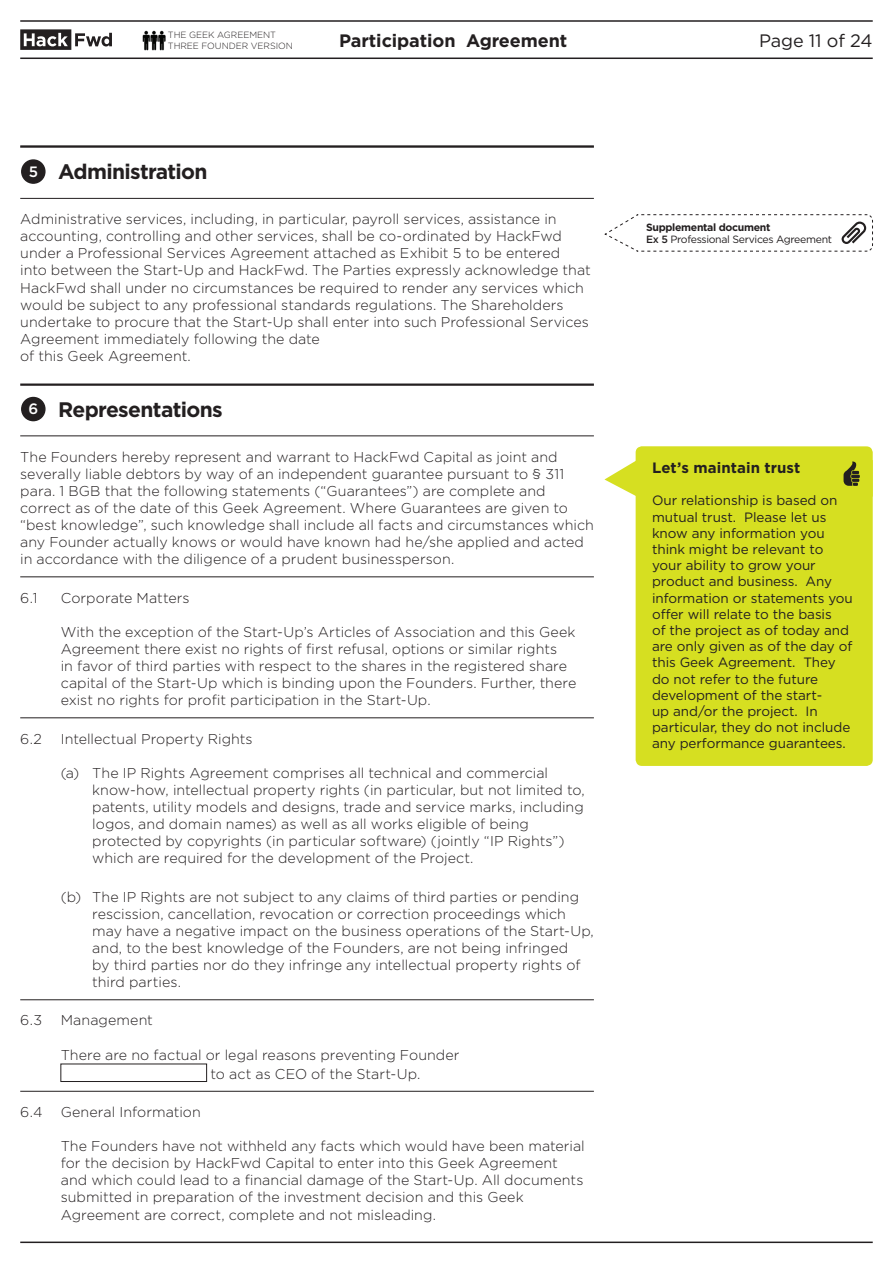
<style>
.page{position:relative;width:893px;height:1263px;background:#fff}
.page>*{position:absolute;margin:0;border:0;box-sizing:border-box;transform-origin:0 0}
.t1{font:700 21px "Gotham";letter-spacing:-.03em;color:#231f20}
.t2{font:700 18px "Gotham";letter-spacing:-.005em;color:#231f20}
.t3{font:18px "Gotham";letter-spacing:-.005em;color:#231f20}
.t4{font:700 15px "Gotham";letter-spacing:.005em;color:#231f20}
.t5{font:500 15px "Gotham";color:#fff}
.t6{font:300 14.25px/17.1px "Gotham";letter-spacing:-.005em;color:#231f20}
.t7{font:13.5px/16.2px "Gotham";letter-spacing:-.005em;color:#231f20}
.t8{font:10.5px/12.6px "Gotham";letter-spacing:-.03em;color:#231f20}
.t9{font:300 9px/10.8px "Gotham";letter-spacing:-.005em;color:#231f20}
.s1{font-weight:700}
.s2{font-weight:500}
</style>
<div class="page">
<hr style="left:20px;top:1241px;width:853px;height:2px;background:#231f20">
<svg style="left:20px;top:29px;width:92px;height:21px"></svg>
<hr style="left:20px;top:20px;width:853px;height:2px;background:#231f20">
<hr style="left:20px;top:58px;width:853px;height:1px;background:#231f20">
<img style="left:143px;top:31px;width:22px;height:20px">
<div style="left:22px;top:398px;width:23px;height:23px;background:#231f20;border-radius:50%"></div>
<div style="left:21px;top:397px;width:25px;height:24px;border:1px solid #231f20;border-radius:50%"></div>
<hr style="left:20px;top:436px;width:574px;height:1px;background:#231f20">
<hr style="left:20px;top:577px;width:574px;height:1px;background:#231f20">
<hr style="left:20px;top:717px;width:574px;height:1px;background:#231f20">
<hr style="left:20px;top:999px;width:574px;height:1px;background:#231f20">
<hr style="left:20px;top:1091px;width:574px;height:1px;background:#231f20">
<hr style="left:20px;top:383px;width:574px;height:3px;background:#231f20">
<div style="left:22px;top:160px;width:23px;height:23px;background:#231f20;border-radius:50%"></div>
<div style="left:21px;top:159px;width:25px;height:25px;border:1px solid #231f20;border-radius:50%"></div>
<hr style="left:20px;top:198px;width:574px;height:1px;background:#231f20">
<hr style="left:20px;top:145px;width:574px;height:3px;background:#231f20">
<div style="left:636px;top:446px;width:237px;height:320px;background:#d6df21;border-radius:6px"></div>
<svg style="left:604px;top:460px;width:269px;height:37px"></svg>
<svg style="left:604px;top:214px;width:269px;height:38px"></svg>
<p class="t9" style="left:168px;top:30px;width:125px">The geek agreement<br>Three Foun der version</p>
<p class="t2" style="left:339px;top:28px;width:230px">Participation Agreement</p>
<p class="t3" style="left:759px;top:29px;width:115px">Page 11 of 24</p>
<h1 class="t1" style="left:58px;top:158px;width:151px">Administration</h1>
<p class="t5" style="left:29px;top:162px;width:11px">5</p>
<p class="t6" style="left:20px;top:210px;width:572px">Administrative services, including, in particular, payroll services, assistance in accounting, controlling and other services, shall be co-ordinated by H ackFwd under a Professional Services Agreement attached as Exhibit 5 to be entered<br>into between the Start-U p and H ackFwd. The Parties expressly acknowledge that HackFwd shall under no circumstances be required to render any services which would be subject to any professional standards regulations. The Shareholders undertake to procure that the Start-U p shall enter into such Professional Services Agreement immediately following the date<br>of this Geek Agreement.</p>
<h1 class="t1" style="left:58px;top:395px;width:166px">Representations</h1>
<p class="t5" style="left:28px;top:399px;width:11px">6</p>
<p class="t6" style="left:20px;top:448px;width:575px">The Founders hereby represent and warrant to HackFwd Capital as joint and severally liable debtors by way of an independent guarantee pursuant to § 311 para. 1 BG B that the following statements (“G uarantees”) are complete and correct as of the date of this Geek Agreement. Where G uarantees are given to “best knowledge”, such knowledge shall include all facts and circumstances which any Founder actually knows or would have known had he/she applied and acted in accordance with the diligence of a prudent businessperson.</p>
<p class="t6" style="left:20px;top:589px;width:19px">6.1</p>
<p class="t6" style="left:61px;top:589px;width:130px">Corporate M atters</p>
<p class="t6" style="left:61px;top:623px;width:517px">With the exception of the Start-U p’s Articles of Association and this Geek Agreement there exist no rights of first refusal, options or similar rights<br>in favor of third parties with respect to the shares in the registered share capital of the Start-U p which is binding upon the Founders. Further, there exist no rights for profit participation in the Start-U p.</p>
<p class="t6" style="left:20px;top:730px;width:234px">6.2 I ntellectual Property Rights</p>
<p class="t6" style="left:92px;top:764px;width:494px;text-indent:-32px">(a) The I P Rights Agreement comprises all technical and commercial know-how, intellectual property rights (in particular, but not limited to, patents, utility models and designs, trade and service marks, including logos, and domain names) as well as all works eligible of being protected by copyrights (in particular software) (jointly “I P Rights”) which are required for the development of the Project.</p>
<p class="t6" style="left:92px;top:888px;width:503px;text-indent:-32px">(b) The I P Rights are not subject to any claims of third parties or pending rescission, cancellation, revocation or correction proceedings which may have a negative impact on the business operations of the Start-U p, and, to the best knowledge of the Founders, are not being infringed<br>by third parties nor do they infringe any intellectual property rights of third parties.</p>
<p class="t6" style="left:20px;top:1012px;width:33px">6.3 M</p>
<p class="t6" style="left:73px;top:1012px;width:81px">anagement</p>
<p class="t6" style="left:211px;top:1045px;width:250px;line-height:18.9px;text-indent:-150px">There are no factual or legal reasons preventing Founder to act as CEO of the Start-U p.</p>
<p class="t6" style="left:20px;top:1103px;width:33px">6.4 G</p>
<p class="t6" style="left:72px;top:1103px;width:130px">eneral I nformation</p>
<p class="t6" style="left:61px;top:1137px;width:526px">The Founders have not withheld any facts which would have been material for the decision by HackFwd Capital to enter into this Geek Agreement and which could lead to a financial damage of the Start-U p. All documents submitted in preparation of the investment decision and this Geek Agreement are correct, complete and not misleading.</p>
<p class="t8" style="left:646px;top:221px;width:187px"><span class="s1">Supplemental document<br></span><span class="s2">Ex 5</span> Professional Services Agreement</p>
<p class="t4" style="left:652px;top:458px;width:150px">Let’s maintain trust</p>
<p class="t7" style="left:652px;top:492px;width:202px">Our relationship is based on mutual trust. Please let us know any information you think might be relevant to your ability to grow your product and business. Any information or statements you offer will relate to the basis<br>of the project as of today and are only given as of the day of this Geek Agreement. They do not refer to the future development of the start-<br>up and/or the project. In particular, they do not include any performance guarantees.</p>
</div>
